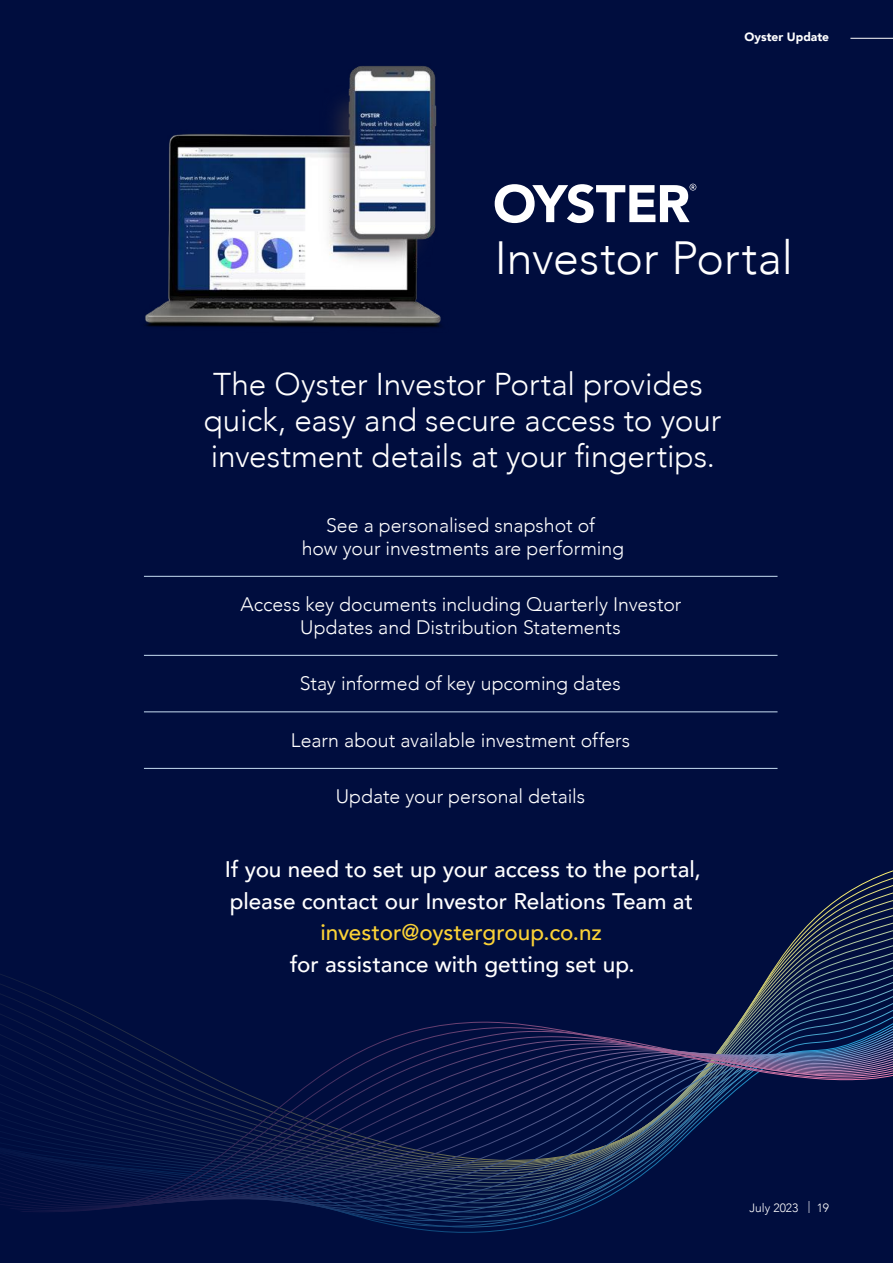
<style>
.page{position:relative;width:893px;height:1263px;background:#000d3e}
.page>*{position:absolute;margin:0;border:0;box-sizing:border-box;transform-origin:0 0}
.t1{font:300 46.5px "Avenir";color:#fff}
.t2{font:300 31.5px/36px "Avenir";letter-spacing:-.005em;color:#fff;text-align:center}
.t3{font:500 22.5px/31.5px "Avenir";color:#fff}
.t4{font:500 22.5px "Avenir";color:#fbd236}
.t5{font:300 19.5px/22.5px "Avenir";color:#fff;text-align:center}
.t6{font:900 12px "Avenir";color:#fff}
.t7{font:300 12px "Avenir";color:#fff}
</style>
<div class="page">
<svg style="left:0;top:878px;width:893px;height:345px"></svg>
<hr style="left:144px;top:576px;width:633px;height:1px;background:#c7ddf2">
<hr style="left:144px;top:655px;width:633px;height:1px;background:#c7ddf2">
<hr style="left:144px;top:711px;width:633px;height:1px;background:#c7ddf2">
<hr style="left:144px;top:768px;width:633px;height:1px;background:#c7ddf2">
<img style="left:145px;top:66px;width:296px;height:262px">
<svg style="left:495px;top:184px;width:201px;height:39px"></svg>
<hr style="left:850px;top:38px;width:43px;height:1px;background:#fff">
<p class="t6" style="left:744px;top:27px;width:86px">Oyster Update</p>
<h1 class="t1" style="left:495px;top:231px;width:300px">Investor Portal</h1>
<h2 class="t2" style="left:203px;top:366px;width:520px">The Oyster Investor Portal provides quick, easy and secure access to your investment details at your fingertips.</h2>
<p class="t5" style="left:302px;top:514px;width:324px">See a personalised snapshot of<br>how your investments are performing</p>
<p class="t5" style="left:240px;top:593px;width:442px">Access key documents including Quarterly Investor<br>Updates and Distribution Statements</p>
<p class="t5" style="left:300px;top:672px;width:322px">Stay informed of key upcoming dates</p>
<p class="t5" style="left:291px;top:729px;width:341px">Learn about available investment offers</p>
<p class="t5" style="left:336px;top:785px;width:251px">Update your personal details</p>
<p class="t3" style="left:225px;top:852px;width:477px">If you need to set up your access to the portal, please contact our Investor Relations Team at</p>
<p class="t4" style="left:320px;top:913px;width:283px">investor@oystergroup.co.nz</p>
<p class="t3" style="left:290px;top:947px;width:346px">for assistance with getting set up.</p>
<p class="t7" style="left:749px;top:1200px;width:81px">July 2023 | 19</p>
</div>
